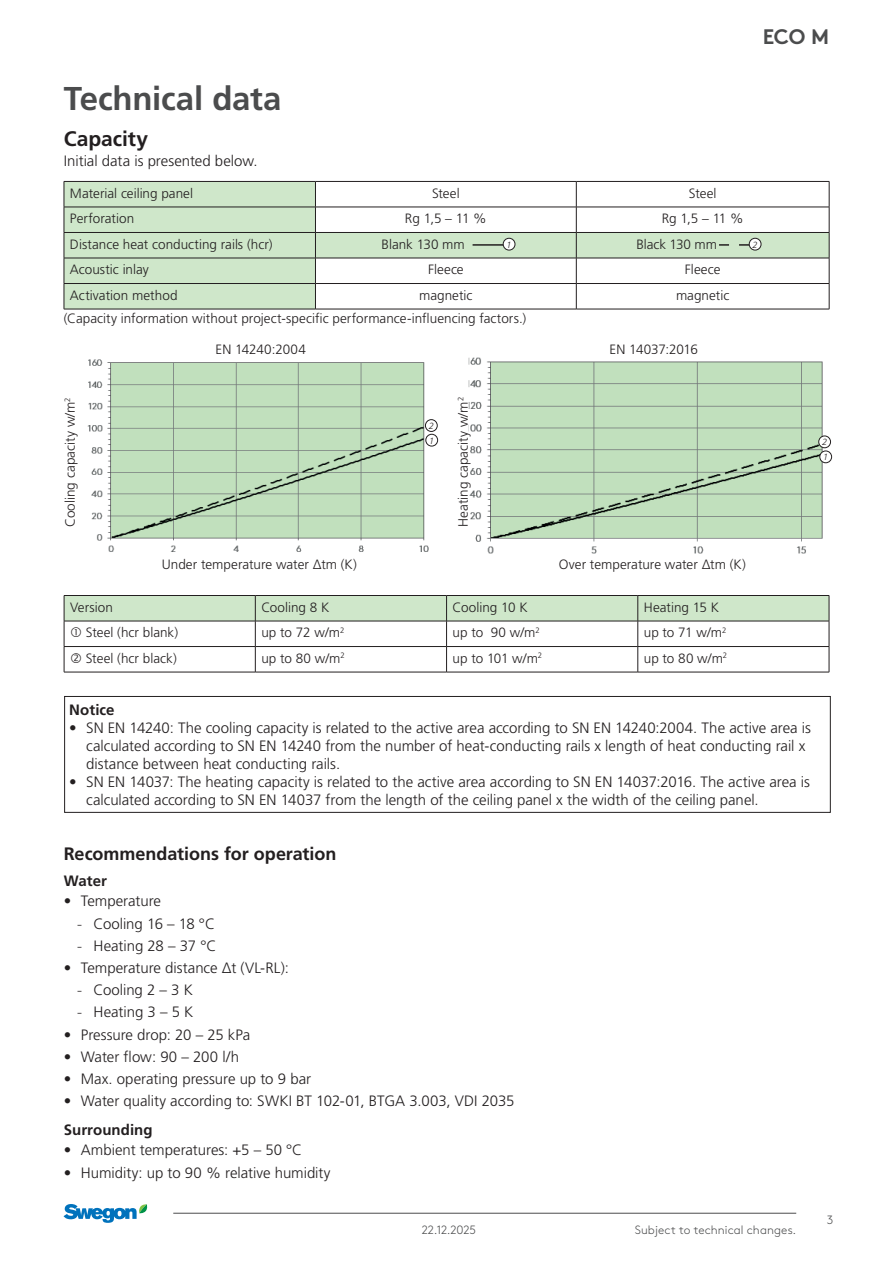
<style>
.page{position:relative;width:893px;height:1263px;background:#fff}
.page>*{position:absolute;margin:0;border:0;box-sizing:border-box;transform-origin:0 0}
.t1{font:700 33px "Frutiger LT Pro";letter-spacing:-.01em;color:#4b4c4d}
.t2{font:700 21px "Frutiger LT Pro";color:#231f20}
.t3{font:700 21px "Swegon Brown";color:#4b4c4d}
.t4{font:700 18px "Frutiger LT Pro";color:#231f20}
.t5{font:300 15px/18px "Frutiger LT Pro";letter-spacing:-.005em;color:#231f20}
.t6{font:700 15px "Frutiger LT Pro";color:#231f20}
.t7{font:300 13.5px "Frutiger LT Pro";color:#231f20}
.t8{font:300 12px "Swegon Brown";letter-spacing:.005em;color:#4b4c4d}
.t9{font:italic 300 9px/14.7px "Frutiger LT Pro";color:#231f20}
.s1{font-family:"Swegon Brown"}
</style>
<div class="page">
<hr style="left:173px;top:1213px;width:623px;height:1px;background:#4b4c4d">
<svg style="left:64px;top:1204px;width:84px;height:19px"></svg>
<div style="left:64px;top:696px;width:767px;height:117px;border:1px solid #231f20"></div>
<img style="left:469px;top:357px;width:359px;height:197px">
<div style="left:820px;top:451px;width:12px;height:12px;background:#fff;border-radius:50%"></div>
<div style="left:820px;top:451px;width:12px;height:12px;border:1px solid #231f20;border-radius:50%"></div>
<div style="left:819px;top:436px;width:11px;height:12px;background:#fff;border-radius:50%"></div>
<div style="left:818px;top:436px;width:13px;height:12px;border:1px solid #231f20;border-radius:50%"></div>
<img style="left:87px;top:359px;width:348px;height:193px">
<div style="left:425px;top:419px;width:12px;height:13px;border:1px solid #231f20;border-radius:50%"></div>
<div style="left:426px;top:434px;width:12px;height:12px;border:1px solid #231f20;border-radius:50%"></div>
<svg style="left:65px;top:182px;width:764px;height:127px"></svg>
<hr style="left:64px;top:181px;width:251px;height:1px;background:#231f20">
<hr style="left:315px;top:181px;width:261px;height:1px;background:#231f20">
<hr style="left:576px;top:181px;width:253px;height:1px;background:#231f20">
<hr style="left:64px;top:207px;width:251px;height:1px;background:#231f20">
<hr style="left:315px;top:207px;width:261px;height:1px;background:#231f20">
<hr style="left:576px;top:207px;width:253px;height:1px;background:#231f20">
<hr style="left:64px;top:232px;width:251px;height:1px;background:#231f20">
<hr style="left:315px;top:232px;width:261px;height:1px;background:#231f20">
<hr style="left:576px;top:232px;width:253px;height:1px;background:#231f20">
<hr style="left:64px;top:258px;width:251px;height:1px;background:#231f20">
<hr style="left:315px;top:258px;width:261px;height:1px;background:#231f20">
<hr style="left:576px;top:258px;width:253px;height:1px;background:#231f20">
<hr style="left:64px;top:283px;width:251px;height:1px;background:#231f20">
<svg style="left:64px;top:182px;width:1px;height:127px"></svg>
<hr style="left:315px;top:283px;width:261px;height:1px;background:#231f20">
<svg style="left:315px;top:182px;width:1px;height:127px"></svg>
<hr style="left:576px;top:283px;width:253px;height:1px;background:#231f20">
<svg style="left:576px;top:182px;width:1px;height:127px"></svg>
<svg style="left:829px;top:182px;width:1px;height:127px"></svg>
<hr style="left:64px;top:309px;width:251px;height:1px;background:#231f20">
<hr style="left:315px;top:309px;width:261px;height:1px;background:#231f20">
<hr style="left:576px;top:309px;width:253px;height:1px;background:#231f20">
<hr style="left:473px;top:244px;width:36px;height:2px;background:#231f20">
<div style="left:503px;top:238px;width:12px;height:12px;background:#fff;border-radius:50%"></div>
<div style="left:503px;top:238px;width:12px;height:12px;border:1px solid #231f20;border-radius:50%"></div>
<div style="left:749px;top:238px;width:12px;height:12px;background:#fff;border-radius:50%"></div>
<div style="left:749px;top:238px;width:12px;height:12px;border:1px solid #231f20;border-radius:50%"></div>
<svg style="left:719px;top:244px;width:30px;height:2px"></svg>
<hr style="left:64px;top:672px;width:191px;height:1px;background:#231f20">
<hr style="left:255px;top:672px;width:192px;height:1px;background:#231f20">
<hr style="left:447px;top:672px;width:191px;height:1px;background:#231f20">
<hr style="left:638px;top:672px;width:191px;height:1px;background:#231f20">
<svg style="left:64px;top:595px;width:766px;height:77px"></svg>
<h2 class="t3" style="left:763px;top:20px;width:68px">ECO M</h2>
<h1 class="t1" style="left:64px;top:79px;width:219px">Technical data</h1>
<h2 class="t2" style="left:64px;top:126px;width:86px">Capacity</h2>
<p class="t5" style="left:64px;top:152px;width:195px">Initial data is presented below.</p>
<p class="t7" style="left:70px;top:185px;width:125px">Material ceiling panel</p>
<p class="t7" style="left:432px;top:185px;width:29px">Steel</p>
<p class="t7" style="left:689px;top:185px;width:29px">Steel</p>
<p class="t7" style="left:70px;top:211px;width:66px">Perforation</p>
<p class="t7" style="left:405px;top:211px;width:83px">Rg 1,5 – 11 %</p>
<p class="t7" style="left:662px;top:211px;width:83px">Rg 1,5 – 11 %</p>
<p class="t7" style="left:70px;top:236px;width:204px">Distance heat conducting rails (hcr)</p>
<p class="t7" style="left:381px;top:236px;width:85px">Blank 130 mm</p>
<p class="t7" style="left:637px;top:236px;width:82px">Black 130 mm</p>
<p class="t7" style="left:70px;top:262px;width:80px">Acoustic inlay</p>
<p class="t7" style="left:428px;top:262px;width:37px">Fleece</p>
<p class="t7" style="left:685px;top:262px;width:37px">Fleece</p>
<p class="t7" style="left:70px;top:287px;width:109px">Activation method</p>
<p class="t7" style="left:419px;top:287px;width:55px">magnetic</p>
<p class="t7" style="left:676px;top:287px;width:55px">magnetic</p>
<p class="t7" style="left:64px;top:311px;width:464px">(Capacity information without project-specific performance-influencing factors.)</p>
<p class="t7" style="left:610px;top:341px;width:90px">EN 14037:2016</p>
<p class="t9" style="left:506px;top:237px;width:7px">1</p>
<p class="t9" style="left:752px;top:237px;width:7px">2</p>
<p class="t7" style="left:216px;top:341px;width:92px">EN 14240:2004</p>
<p class="t7" style="left:62px;top:527px;width:131px;rotate:-90deg">Cooling capacity w/m<sup>2</sup></p>
<p class="t7" style="left:162px;top:557px;width:197px">Under temperature water ∆tm (K)</p>
<p class="t9" style="left:429px;top:418px;width:7px">2<br>1</p>
<p class="t7" style="left:455px;top:527px;width:131px;rotate:-90deg">Heating capacity w/m<sup>2</sup></p>
<p class="t7" style="left:559px;top:557px;width:188px">Over temperature water ∆tm (K)</p>
<p class="t7" style="left:70px;top:599px;width:44px">Version</p>
<p class="t7" style="left:261px;top:599px;width:70px">Cooling 8 K</p>
<p class="t7" style="left:453px;top:599px;width:77px">Cooling 10 K</p>
<p class="t7" style="left:644px;top:599px;width:77px">Heating 15 K</p>
<p class="t7" style="left:86px;top:625px;width:94px">Steel (hcr blank)</p>
<p class="t7" style="left:261px;top:625px;width:85px">up to 72 w/m<sup>2</sup></p>
<p class="t7" style="left:453px;top:625px;width:89px">up to 90 w/m<sup>2</sup></p>
<p class="t7" style="left:644px;top:625px;width:84px">up to 71 w/m<sup>2</sup></p>
<p class="t7" style="left:86px;top:650px;width:92px">Steel (hcr black)</p>
<p class="t7" style="left:261px;top:650px;width:85px">up to 80 w/m<sup>2</sup></p>
<p class="t7" style="left:453px;top:650px;width:91px">up to 101 w/m<sup>2</sup></p>
<p class="t7" style="left:644px;top:650px;width:85px">up to 80 w/m<sup>2</sup></p>
<p class="t9" style="left:822px;top:435px;width:7px">2</p>
<p class="t9" style="left:823px;top:450px;width:7px">1</p>
<p class="t6" style="left:69px;top:701px;width:47px">Notice</p>
<p class="t5" style="left:86px;top:719px;width:726px;text-indent:-17px">• SN EN 14240: The cooling capacity is related to the active area according to SN EN 14240:2004. The active area is calculated according to SN EN 14240 from the number of heat-conducting rails x length of heat conducting rail x distance between heat conducting rails.</p>
<p class="t5" style="left:86px;top:773px;width:725px;text-indent:-17px">• SN EN 14037: The heating capacity is related to the active area according to SN EN 14037:2016. The active area is calculated according to SN EN 14037 from the length of the ceiling panel x the width of the ceiling panel.</p>
<p class="t4" style="left:64px;top:843px;width:274px">Recommendations for operation</p>
<p class="t6" style="left:64px;top:872px;width:45px">Water</p>
<p class="t5" style="left:64px;top:892px;width:99px">• Temperature</p>
<p class="t5" style="left:77px;top:914px;width:140px"><span class="s1">-</span> Cooling 16 – 18 °C</p>
<p class="t5" style="left:77px;top:937px;width:141px"><span class="s1">-</span> Heating 28 – 37 °C</p>
<p class="t5" style="left:64px;top:959px;width:227px">• Temperature distance Δt (VL-RL):</p>
<p class="t5" style="left:77px;top:981px;width:118px"><span class="s1">-</span> Cooling 2 – 3 K</p>
<p class="t5" style="left:77px;top:1003px;width:118px"><span class="s1">-</span> Heating 3 – 5 K</p>
<p class="t5" style="left:64px;top:1026px;width:188px">• Pressure drop: 20 – 25 kPa</p>
<p class="t5" style="left:64px;top:1048px;width:177px">• Water flow: 90 – 200 l/h</p>
<p class="t5" style="left:64px;top:1070px;width:249px">• Max. operating pressure up to 9 bar</p>
<p class="t5" style="left:64px;top:1092px;width:452px">• Water quality according to: SWKI BT 102-01, BTGA 3.003, VDI 2035</p>
<p class="t6" style="left:64px;top:1121px;width:90px">Surrounding</p>
<p class="t5" style="left:64px;top:1141px;width:240px">• Ambient temperatures: +5 – 50 °C</p>
<p class="t5" style="left:64px;top:1163px;width:268px">• Humidity: up to 90 % relative humidity</p>
<p class="t8" style="left:422px;top:1221px;width:56px">22.12.2025</p>
<p class="t8" style="left:635px;top:1221px;width:163px">Subject to technical changes.</p>
<p class="t8" style="left:827px;top:1211px;width:8px">3</p>
</div>
